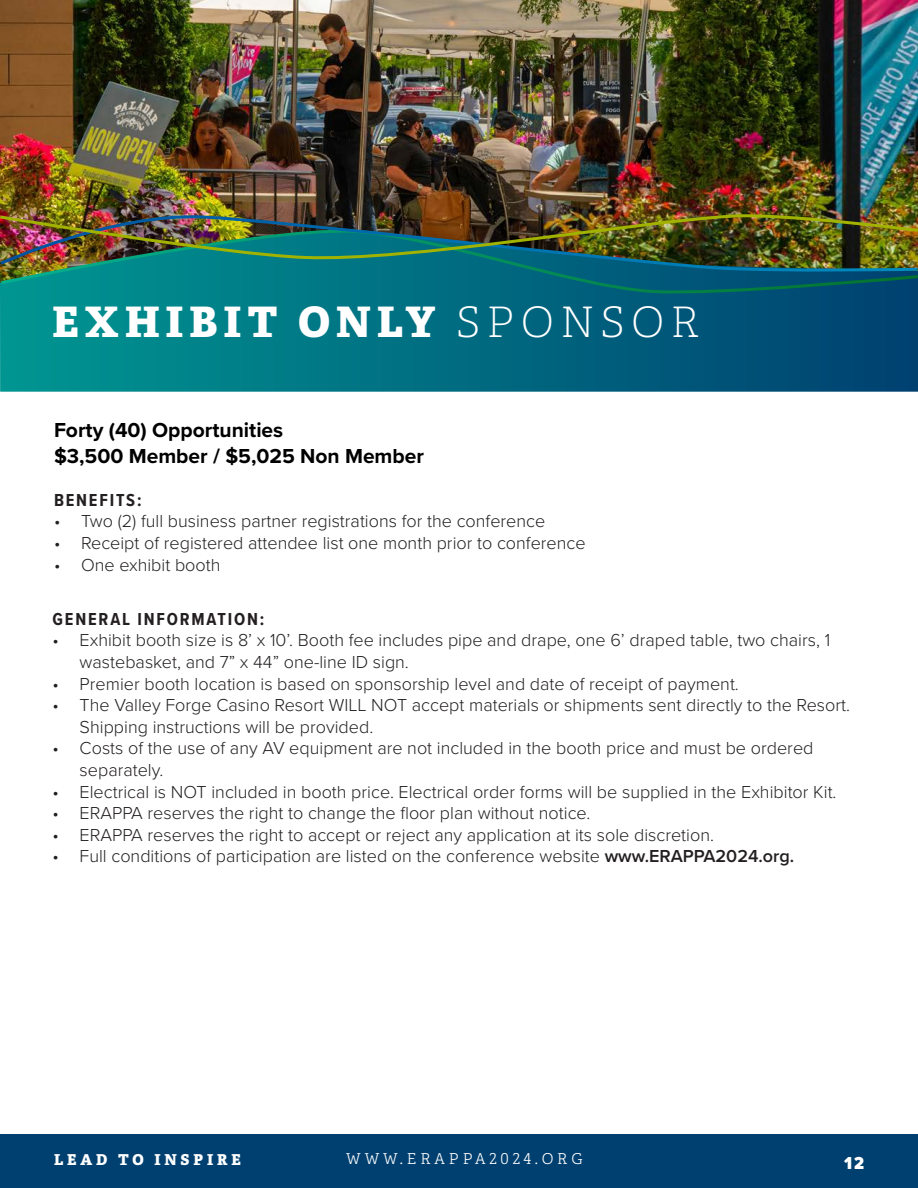
<style>
.page{position:relative;width:918px;height:1188px;background:#fff}
.page>*{position:absolute;margin:0;border:0;box-sizing:border-box;transform-origin:0 0}
.t1{font:42px "Adelle PE Eb";letter-spacing:.15em;color:#fff}
.Subheader_Descriptio{font:700 21px "Proxima Nova";color:#000}
.t2{font:300 18px/21.6px "Proxima Nova";color:#231f20}
.Bold_Condensed_Black{font:700 18px "Proxima Nova Cond";letter-spacing:.1em;color:#231f20}
.t3{font:900 18px "Proxima Nova Cond";color:#fff}
.t4{font:15px "Adelle PE Lt";letter-spacing:.26em;color:#fff}
.t5{font:15px "Adelle PE Eb";letter-spacing:.26em;color:#fff}
.s1{font-family:"Adelle PE Th"}
.s2{font-weight:600}
</style>
<div class="page">
<div style="left:0;top:1134px;width:918px;height:54px;background:#004070"></div>
<img style="left:0;top:0;width:918px;height:210px">
<svg style="left:0;top:299px;width:915px;height:93px;background:#006c81"></svg>
<svg style="left:0;top:275px;width:915px;height:24px;background:#006d7d"></svg>
<img style="left:0;top:265px;width:915px;height:10px">
<img style="left:0;top:210px;width:915px;height:55px">
<svg style="left:915px;top:210px;width:3px;height:182px"></svg>
<p class="t1" style="left:53px;top:291px;width:649px">EXHIBIT ONLY <span class="s1">SPONSOR</span></p>
<p class="Subheader_Descriptio" style="left:54px;top:415px;width:231px">Forty (40) Opportunities</p>
<p class="Subheader_Descriptio" style="left:54px;top:440px;width:372px">$3,500 Member / $5,025 Non Member</p>
<p class="Bold_Condensed_Black" style="left:54px;top:486px;width:89px">BENEFITS:</p>
<p class="t2" style="left:54px;top:510px;width:493px">• Two (2) full business partner registrations for the conference</p>
<p class="t2" style="left:54px;top:531px;width:533px">• Receipt of registered attendee list one month prior to conference</p>
<p class="t2" style="left:54px;top:553px;width:168px">• One exhibit booth</p>
<p class="Bold_Condensed_Black" style="left:53px;top:606px;width:213px">GENERAL INFORMATION:</p>
<p class="t2" style="left:80px;top:629px;width:752px;text-indent:-27px">• Exhibit booth size is 8’ x 10’. Booth fee includes pipe and drape, one 6’ draped table, two chairs, 1 wastebasket, and 7” x 44” one-line ID sign.</p>
<p class="t2" style="left:53px;top:672px;width:688px">• Premier booth location is based on sponsorship level and date of receipt of payment.</p>
<p class="t2" style="left:80px;top:693px;width:772px;text-indent:-27px">• The Valley Forge Casino Resort WILL NOT accept materials or shipments sent directly to the Resort.<br>Shipping instructions will be provided.</p>
<p class="t2" style="left:80px;top:737px;width:735px;text-indent:-27px">• Costs of the use of any AV equipment are not included in the booth price and must be ordered separately.</p>
<p class="t2" style="left:53px;top:780px;width:785px">• Electrical is NOT included in booth price. Electrical order forms will be supplied in the Exhibitor Kit.</p>
<p class="t2" style="left:53px;top:801px;width:539px">• ERAPPA reserves the right to change the floor plan without notice.</p>
<p class="t2" style="left:53px;top:823px;width:663px">• ERAPPA reserves the right to accept or reject any application at its sole discretion.</p>
<p class="t2" style="left:53px;top:845px;width:743px">• Full conditions of participation are listed on the conference website <span class="s2">www.ERAPPA2024.org.</span></p>
<p class="t5" style="left:54px;top:1149px;width:188px">LEAD TO INSPIRE</p>
<p class="t4" style="left:346px;top:1148px;width:238px">WWW.ERAPPA2024.ORG</p>
<p class="t3" style="left:844px;top:1150px;width:21px">12</p>
</div>
